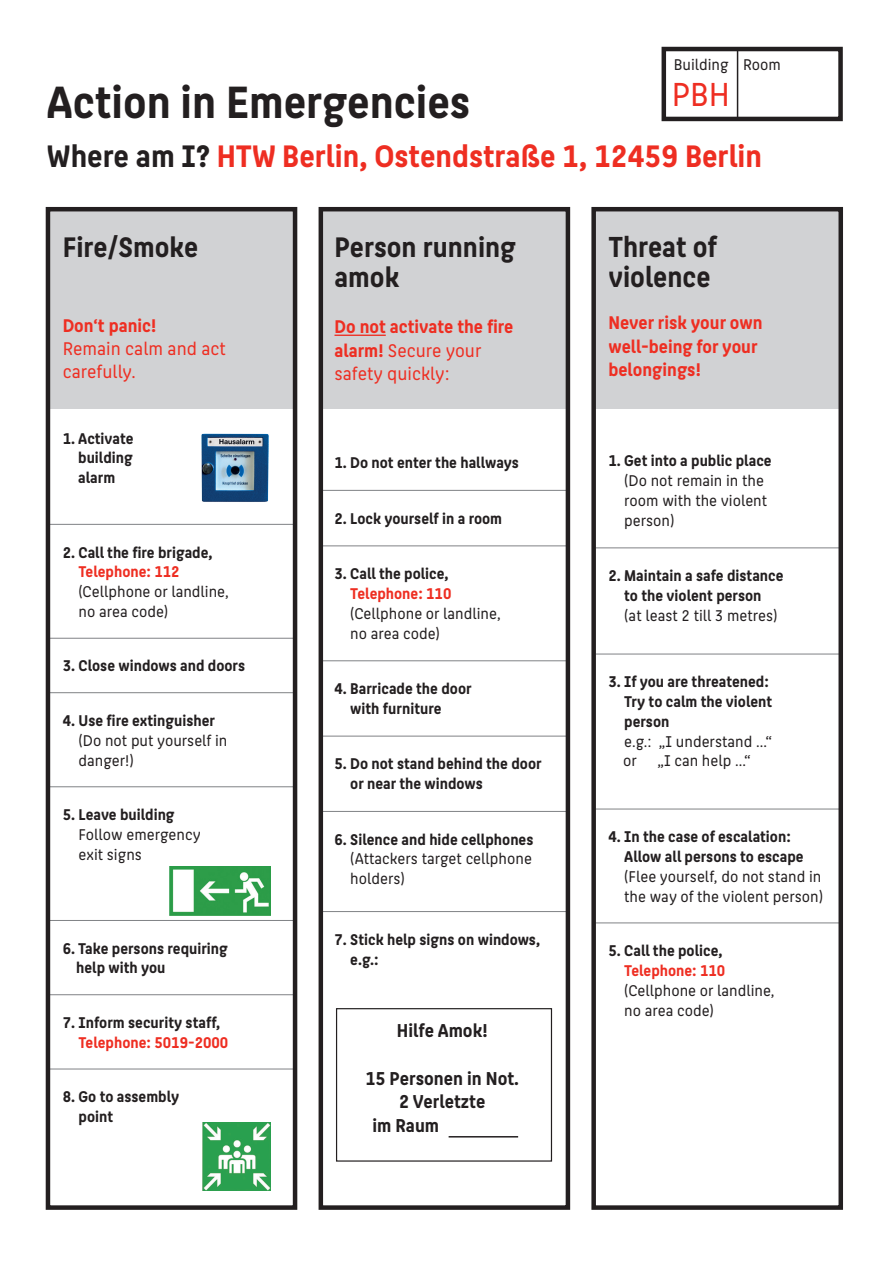
<style>
.page{position:relative;width:893px;height:1263px;background:#fff}
.page>*{position:absolute;margin:0;border:0;box-sizing:border-box;transform-origin:0 0}
.t1{font:700 48px "HTW Berlin";color:#231f20}
.t2{font:35.4px "HTW Berlin";color:#ee2e22}
.t3{font:700 33px "HTW Berlin";color:#ee2e22}
.t4{font:700 30.75px/30px "HTW Berlin";color:#231f20}
.t5{font:700 30px/30px "HTW Berlin";color:#231f20}
.t6{font:700 19.8px "HTW Berlin";color:#231f20}
.t7{font:700 19.5px/23.4px "HTW Berlin";color:#ee2e22}
.t8{font:19.5px/23.4px "HTW Berlin";color:#ee2e22}
.t9{font:16.5px/19.8px "HTW Berlin";color:#231f20}
.t10{font:700 16.5px/19.8px "HTW Berlin";color:#231f20}
.s1{color:#231f20}
.s2{font-weight:700}
.s3{font-weight:700;color:#ee2e22}
.s4{color:#ee2e22}
.s5{font-weight:400}
</style>
<div class="page">
<div style="left:50px;top:209px;width:246px;height:200px;background:#d1d2d4"></div>
<div style="left:321px;top:209px;width:246px;height:200px;background:#d1d2d4"></div>
<div style="left:594px;top:209px;width:246px;height:200px;background:#d1d2d4"></div>
<img style="left:203px;top:1122px;width:68px;height:68px">
<img style="left:201px;top:433px;width:68px;height:69px">
<div style="left:336px;top:1008px;width:216px;height:153px;border:1px solid #231f20"></div>
<hr style="left:596px;top:548px;width:244px;height:1px;background:#808285">
<hr style="left:596px;top:654px;width:244px;height:1px;background:#808285">
<hr style="left:596px;top:809px;width:244px;height:1px;background:#808285">
<hr style="left:596px;top:923px;width:244px;height:1px;background:#808285">
<hr style="left:322px;top:490px;width:244px;height:1px;background:#808285">
<hr style="left:322px;top:546px;width:244px;height:1px;background:#808285">
<hr style="left:322px;top:660px;width:244px;height:1px;background:#808285">
<hr style="left:322px;top:736px;width:244px;height:1px;background:#808285">
<hr style="left:322px;top:811px;width:244px;height:1px;background:#808285">
<hr style="left:322px;top:911px;width:244px;height:1px;background:#808285">
<hr style="left:334px;top:335px;width:52px;height:1px;background:#ee2e22">
<hr style="left:50px;top:524px;width:244px;height:1px;background:#808285">
<hr style="left:50px;top:638px;width:244px;height:1px;background:#808285">
<hr style="left:50px;top:692px;width:244px;height:1px;background:#808285">
<hr style="left:50px;top:786px;width:244px;height:1px;background:#808285">
<hr style="left:50px;top:920px;width:244px;height:1px;background:#808285">
<hr style="left:50px;top:994px;width:244px;height:1px;background:#808285">
<hr style="left:50px;top:1069px;width:244px;height:1px;background:#808285">
<hr style="left:737px;top:50px;width:1px;height:67px;background:#231f20">
<img style="left:170px;top:866px;width:101px;height:49px">
<hr style="left:449px;top:1136px;width:69px;height:1px;background:#231f20">
<div style="left:662px;top:47px;width:181px;height:74px;border:4px solid #231f20"></div>
<div style="left:46px;top:207px;width:251px;height:1003px;border:4px solid #231f20"></div>
<div style="left:319px;top:207px;width:251px;height:1003px;border:4px solid #231f20"></div>
<div style="left:591px;top:207px;width:252px;height:1003px;border:4px solid #231f20"></div>
<p class="t1" style="left:46px;top:75px;width:426px">Action in Emergencies</p>
<p class="t9" style="left:674px;top:55px;width:109px">Building Room</p>
<p class="t2" style="left:672px;top:75px;width:60px">PBH</p>
<p class="t3" style="left:47px;top:138px;width:717px"><span class="s1">Where am I?</span> HTW Berlin, Ostendstraße 1, 12459 Berlin</p>
<p class="t5" style="left:63px;top:232px;width:137px">Fire/Smoke</p>
<p class="t7" style="left:63px;top:314px;width:95px">Don‘t panic!</p>
<p class="t8" style="left:63px;top:337px;width:165px">Remain calm and act carefully.</p>
<p class="t10" style="left:78px;top:429px;width:57px;text-align:justify;text-indent:-16px">1. Activate building alarm</p>
<p class="t9" style="left:79px;top:542px;width:152px;text-indent:-16px"><span class="s2">2. Call the fire brigade,<br></span><span class="s3">Telephone: 112 </span>(Cellphone or landline, no area code)</p>
<p class="t10" style="left:63px;top:656px;width:184px">3. Close windows and doors</p>
<p class="t9" style="left:79px;top:711px;width:150px;text-indent:-16px"><span class="s2">4. Use fire extinguisher </span>(Do not put yourself in danger!)</p>
<p class="t9" style="left:79px;top:805px;width:124px;text-indent:-16px"><span class="s2">5. Leave building<br></span>Follow emergency exit signs</p>
<p class="t10" style="left:63px;top:938px;width:167px">6. Take persons requiring</p>
<p class="t10" style="left:76px;top:958px;width:91px">help with you</p>
<p class="t10" style="left:79px;top:1013px;width:151px;text-indent:-16px">7. Inform security staff,<br><span class="s4">Telephone: 5019-2000</span></p>
<p class="t10" style="left:79px;top:1087px;width:102px;text-indent:-16px">8. Go to assembly point</p>
<p class="t5" style="left:334px;top:232px;width:183px">Person running amok</p>
<p class="t7" style="left:334px;top:316px;width:180px">Do not activate the fire alarm! <span class="s5">Secure your safety quickly:</span></p>
<p class="t10" style="left:334px;top:453px;width:186px">1. Do not enter the hallways</p>
<p class="t10" style="left:334px;top:508px;width:169px">2. Lock yourself in a room</p>
<p class="t9" style="left:350px;top:564px;width:152px;text-indent:-16px"><span class="s2">3. Call the police,<br></span><span class="s3">Telephone: 110 </span>(Cellphone or landline, no area code)</p>
<p class="t10" style="left:350px;top:679px;width:123px;text-indent:-16px">4. Barricade the door with furniture</p>
<p class="t10" style="left:350px;top:754px;width:193px;text-indent:-16px">5. Do not stand behind the door or near the windows</p>
<p class="t9" style="left:350px;top:829px;width:185px;text-align:justify;text-indent:-16px"><span class="s2">6. Silence and hide cellphones </span>(Attackers target cellphone holders)</p>
<p class="t10" style="left:350px;top:930px;width:191px;text-indent:-16px">7. Stick help signs on windows, e.g.:</p>
<p class="t6" style="left:397px;top:1019px;width:92px">Hilfe Amok!</p>
<p class="t6" style="left:365px;top:1067px;width:155px">15 Personen in Not.</p>
<p class="t6" style="left:399px;top:1091px;width:88px">2 Verletzte</p>
<p class="t6" style="left:372px;top:1114px;width:68px">im Raum</p>
<p class="t4" style="left:608px;top:232px;width:110px">Threat of violence</p>
<p class="t7" style="left:608px;top:311px;width:156px">Never risk your own well-being for your belongings!</p>
<p class="t9" style="left:624px;top:451px;width:149px;text-indent:-16px"><span class="s2">1. Get into a public place </span>(Do not remain in the room with the violent person)</p>
<p class="t10" style="left:608px;top:566px;width:177px;text-align:center">2. Maintain a safe distance to the violent person<br><span class="s5">(at least 2 till 3 metres)</span></p>
<p class="t10" style="left:624px;top:672px;width:149px;text-indent:-16px">3. If you are threatened:<br>Try to calm the violent person<br><span class="s5">e.g.: „I understand ...“</span></p>
<p class="t9" style="left:623px;top:751px;width:129px">or „I can help ...“</p>
<p class="t9" style="left:624px;top:827px;width:200px;text-indent:-16px"><span class="s2">4. In the case of escalation:<br>Allow all persons to escape </span>(Flee yourself, do not stand in the way of the violent person)</p>
<p class="t9" style="left:624px;top:941px;width:152px;text-indent:-16px"><span class="s2">5. Call the police,<br></span><span class="s3">Telephone: 110 </span>(Cellphone or landline, no area code)</p>
</div>
